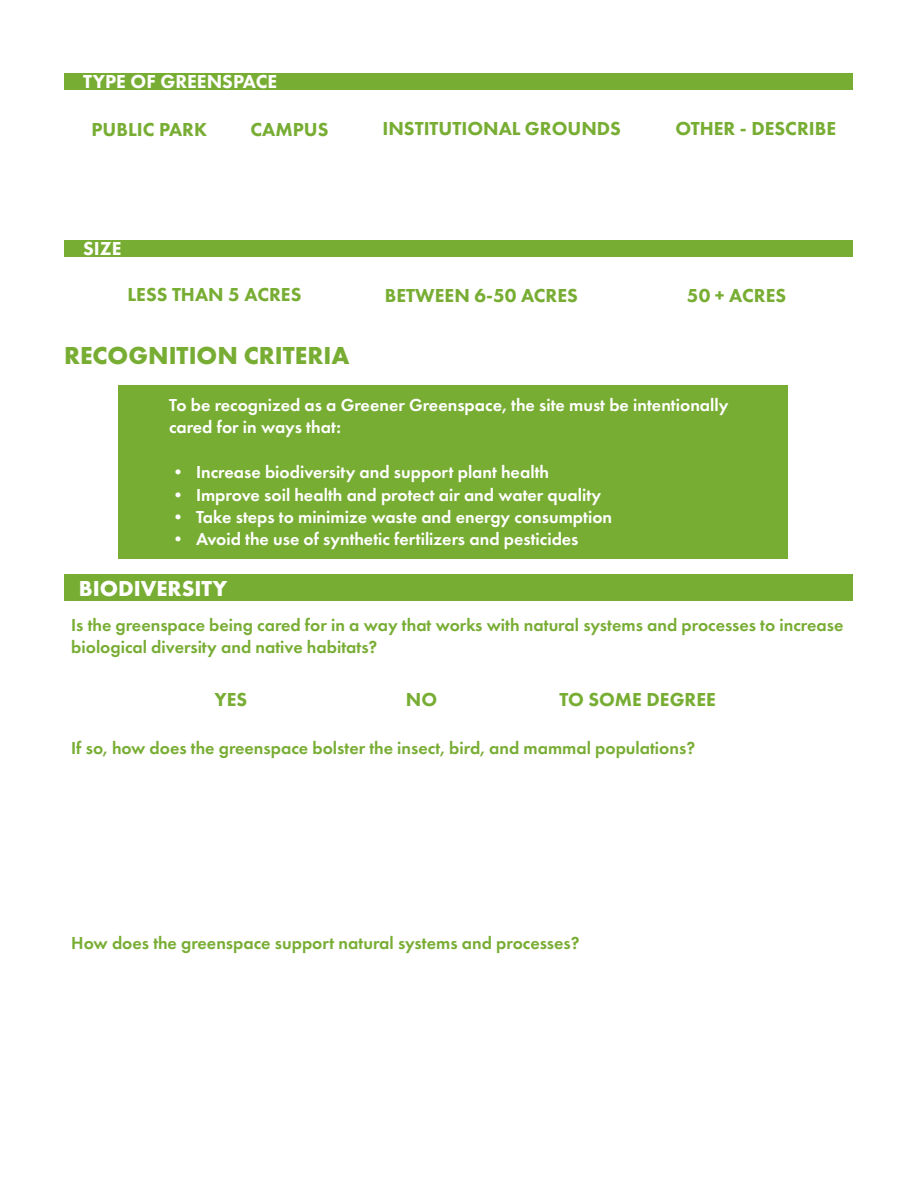
<style>
.page{position:relative;width:918px;height:1188px;background:#fff}
.page>*{position:absolute;margin:0;border:0;box-sizing:border-box;transform-origin:0 0}
.t1{font:700 25.5px "Futura PT";color:#78ad34}
.t2{font:700 22.5px "Futura PT";color:#fff}
.t3{font:800 19.5px "Futura PT";color:#78ad34}
.t4{font:800 19.5px "Futura PT";color:#fff}
.t5{font:600 18px/22.5px "Futura PT";color:#fff}
.t6{font:600 18px/22.5px "Futura PT";color:#78ad34}
</style>
<div class="page">
<div style="left:64px;top:74px;width:790px;height:16px;background:#78ad34"></div>
<div style="left:64px;top:240px;width:790px;height:16px;background:#78ad34"></div>
<div style="left:64px;top:574px;width:789px;height:28px;background:#78ad34"></div>
<div style="left:118px;top:386px;width:670px;height:174px;background:#78ad34"></div>
<p class="t4" style="left:83px;top:70px;width:196px">TYPE OF GREENSPACE</p>
<p class="t3" style="left:91px;top:117px;width:117px">PUBLIC PARK</p>
<p class="t4" style="left:83px;top:236px;width:40px">SIZE</p>
<p class="t3" style="left:251px;top:117px;width:80px">CAMPUS</p>
<p class="t3" style="left:127px;top:283px;width:175px">LESS THAN 5 ACRES</p>
<p class="t3" style="left:382px;top:116px;width:240px">INSTITUTIONAL GROUNDS</p>
<p class="t3" style="left:675px;top:116px;width:162px">OTHER - DESCRIBE</p>
<p class="t3" style="left:385px;top:283px;width:195px">BETWEEN 6-50 ACRES</p>
<p class="t3" style="left:687px;top:283px;width:101px">50 + ACRES</p>
<h1 class="t1" style="left:64px;top:339px;width:287px">RECOGNITION CRITERIA</h1>
<p class="t5" style="left:169px;top:393px;width:561px">To be recognized as a Greener Greenspace, the site must be intentionally cared for in ways that:</p>
<p class="t5" style="left:169px;top:461px;width:382px">• Increase biodiversity and support plant health</p>
<p class="t5" style="left:169px;top:483px;width:434px">• Improve soil health and protect air and water quality</p>
<p class="t5" style="left:169px;top:506px;width:445px">• Take steps to minimize waste and energy consumption</p>
<p class="t5" style="left:169px;top:527px;width:411px">• Avoid the use of synthetic fertilizers and pesticides</p>
<p class="t2" style="left:79px;top:574px;width:150px">BIODIVERSITY</p>
<p class="t6" style="left:71px;top:614px;width:774px">Is the greenspace being cared for in a way that works with natural systems and processes to increase biological diversity and native habitats?</p>
<p class="t3" style="left:215px;top:687px;width:34px">YES</p>
<p class="t3" style="left:406px;top:687px;width:33px">NO</p>
<p class="t3" style="left:559px;top:687px;width:158px">TO SOME DEGREE</p>
<p class="t6" style="left:71px;top:737px;width:625px">If so, how does the greenspace bolster the insect, bird, and mammal populations?</p>
<p class="t6" style="left:71px;top:932px;width:510px">How does the greenspace support natural systems and processes?</p>
</div>
